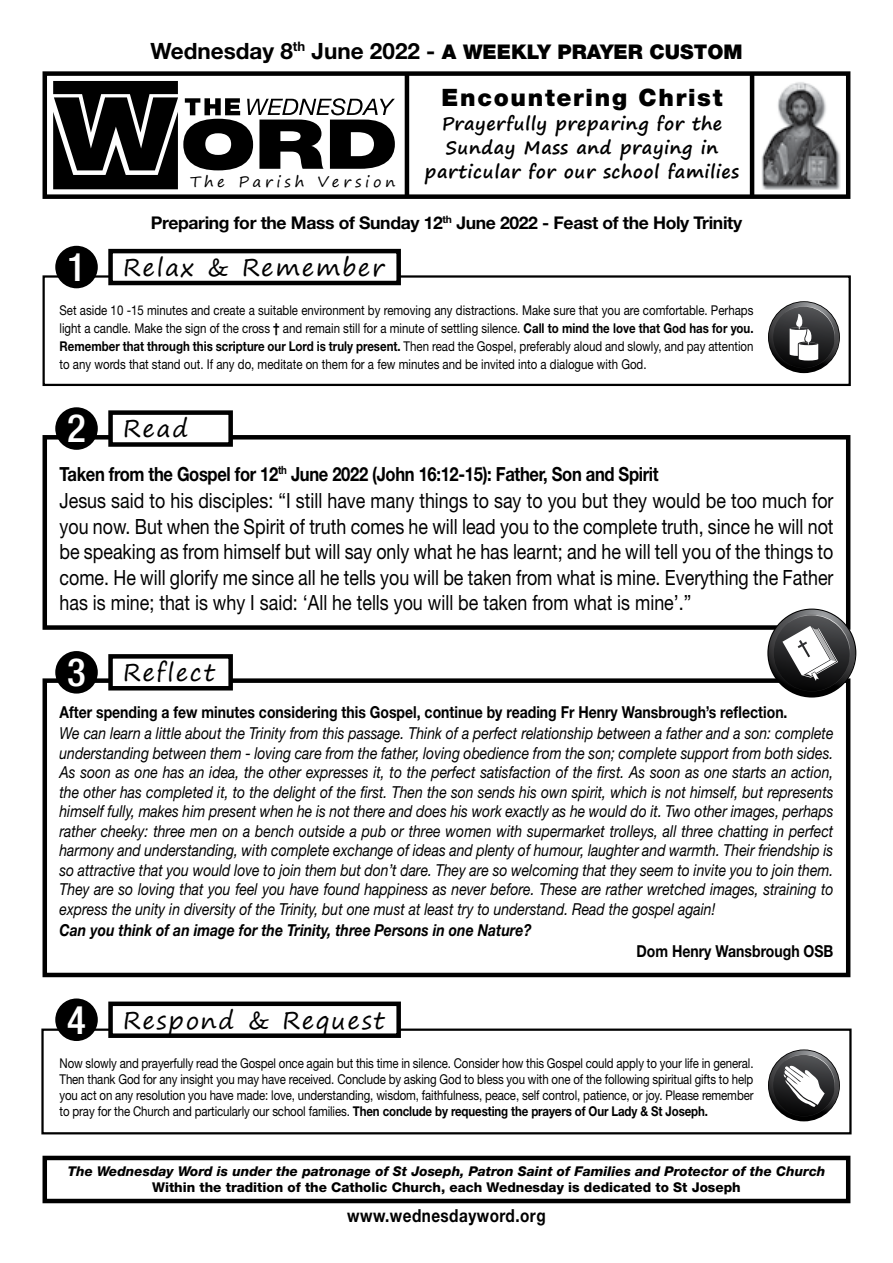
<style>
.page{position:relative;width:893px;height:1263px;background:#fff}
.page>*{position:absolute;margin:0;border:0;box-sizing:border-box;transform-origin:0 0}
.t1{font:24px "Segoe Print";letter-spacing:.07em;color:#000}
.t2{font:900 24px "Helvetica Neue LT Std";letter-spacing:.07em;color:#000}
.t3{font:700 22.5px "Helvetica Neue LT Std";color:#000}
.t4{font:21px/25.5px "Helvetica Neue LT Std";color:#000;text-align:justify;scale:.85 1}
.t5{font:700 19.5px "Helvetica Neue LT Std";letter-spacing:-.02em;color:#000;scale:.85 1}
.t6{font:700 18px/24px "Segoe Print";letter-spacing:.03em;color:#000;text-align:center}
.t7{font:700 18px "Helvetica Neue LT Std";letter-spacing:.03em;color:#000;scale:.85 1}
.t8{font:700 17.55px "Helvetica Neue LT Std";letter-spacing:-.02em;color:#000}
.t9{font:italic 16.5px/19.5px "Helvetica Neue LT Std";color:#000;text-align:justify;scale:.85 1}
.t10{font:700 16.5px "Helvetica Neue LT Std";color:#000;scale:.85 1}
.t11{font:italic 700 16.5px "Helvetica Neue LT Std";color:#000;scale:.85 1}
.t12{font:15px "Segoe Print";letter-spacing:.25em;color:#000}
.t13{font:13.5px/18px "Helvetica Neue LT Std";letter-spacing:-.005em;color:#000;text-align:justify;scale:.85 1}
.t14{font:italic 800 13.5px "Helvetica Neue LT Std";color:#000}
.t15{font:800 13.5px "Helvetica Neue LT Std";color:#000}
.s1{font-weight:900;font-size:20.25px}
.s2{font-family:"Helvetica Neue LT Std";font-weight:500;font-stretch:condensed;font-size:39px;color:#fff}
.s3{font-weight:700}
</style>
<div class="page">
<div style="left:43px;top:678px;width:807px;height:299px;border:4px solid #000"></div>
<div style="left:111px;top:656px;width:120px;height:32px;background:#fff"></div>
<div style="left:108px;top:654px;width:125px;height:36px;border:4px solid #000"></div>
<div style="left:55px;top:651px;width:43px;height:42px;background:#000;border-radius:50%"></div>
<div style="left:43px;top:435px;width:807px;height:195px;border:4px solid #000"></div>
<div style="left:111px;top:413px;width:120px;height:31px;background:#fff"></div>
<div style="left:108px;top:410px;width:125px;height:37px;border:4px solid #000"></div>
<div style="left:55px;top:407px;width:43px;height:43px;background:#000;border-radius:50%"></div>
<div style="left:43px;top:1156px;width:807px;height:47px;border:4px solid #000"></div>
<div style="left:43px;top:275px;width:808px;height:111px;border:2px solid #000"></div>
<div style="left:111px;top:251px;width:288px;height:32px;background:#fff"></div>
<div style="left:108px;top:249px;width:293px;height:36px;border:4px solid #000"></div>
<div style="left:55px;top:246px;width:43px;height:42px;background:#000;border-radius:50%"></div>
<img style="left:761px;top:82px;width:79px;height:108px">
<div style="left:43px;top:71px;width:807px;height:128px;border:4px solid #000"></div>
<hr style="left:405px;top:74px;width:4px;height:123px;background:#000">
<hr style="left:750px;top:74px;width:4px;height:123px;background:#000">
<svg style="left:53px;top:81px;width:342px;height:108px"></svg>
<svg style="left:769px;top:302px;width:70px;height:70px"></svg>
<svg style="left:773px;top:306px;width:66px;height:66px"></svg>
<div style="left:41px;top:1028px;width:811px;height:106px;border:2px solid #000"></div>
<div style="left:111px;top:1004px;width:288px;height:32px;background:#fff"></div>
<div style="left:108px;top:1001px;width:293px;height:37px;border:4px solid #000"></div>
<div style="left:55px;top:998px;width:43px;height:43px;background:#000;border-radius:50%"></div>
<svg style="left:769px;top:1050px;width:70px;height:70px"></svg>
<svg style="left:773px;top:1054px;width:66px;height:66px"></svg>
<svg style="left:768px;top:610px;width:87px;height:86px"></svg>
<svg style="left:773px;top:615px;width:82px;height:81px"></svg>
<h2 class="t3" style="left:150px;top:37px;width:594px">Wednesday 8<sup>th</sup> June 2022 - <span class="s1">A WEEKLY PRAYER CUSTOM</span></h2>
<p class="t12" style="left:190px;top:168px;width:207px">The Parish Version</p>
<h1 class="t2" style="left:442px;top:83px;width:282px">Encountering Christ</h1>
<p class="t6" style="left:425px;top:111px;width:316px">Prayerfully preparing for the<br>Sunday Mass and praying in particular for our school families</p>
<p class="t8" style="left:151px;top:211px;width:593px">Preparing for the Mass of Sunday 12<sup>th</sup> June 2022 - Feast of the Holy Trinity</p>
<h1 class="t1" style="left:67px;top:246px;width:319px"><span class="s2">1</span> Relax &amp; Remember</h1>
<p class="t13" style="left:60px;top:301px;width:818px">Set aside 10 -15 minutes and create a suitable environment by removing any distractions. Make sure that you are comfortable. Perhaps light a candle. Make the sign of the cross <span class="s3">†</span> and remain still for a minute of settling silence. <span class="s3">Call to mind the love that God has for you.<br>Remember that through this scripture our Lord is truly present.</span> Then read the Gospel, preferably aloud and slowly, and pay attention to any words that stand out. If any do, meditate on them for a few minutes and be invited into a dialogue with God.</p>
<h1 class="t1" style="left:67px;top:407px;width:123px"><span class="s2">2</span> Read</h1>
<p class="t5" style="left:60px;top:462px;width:706px">Taken from the Gospel for 12<sup>th</sup> June 2022 (John 16:12-15): Father, Son and Spirit</p>
<p class="t4" style="left:60px;top:488px;width:912px">Jesus said to his disciples: “I still have many things to say to you but they would be too much for you now. But when the Spirit of truth comes he will lead you to the complete truth, since he will not be speaking as from himself but will say only what he has learnt; and he will tell you of the things to come. He will glorify me since all he tells you will be taken from what is mine. Everything the Father has is mine; that is why I said: ‘All he tells you will be taken from what is mine’.”</p>
<h1 class="t1" style="left:67px;top:651px;width:149px"><span class="s2">3</span> Reflect</h1>
<p class="t10" style="left:60px;top:701px;width:858px">After spending a few minutes considering this Gospel, continue by reading Fr Henry Wansbrough’s reflection.</p>
<p class="t9" style="left:60px;top:723px;width:912px">We can learn a little about the Trinity from this passage. Think of a perfect relationship between a father and a son: complete understanding between them - loving care from the father, loving obedience from the son; complete support from both sides.<br>As soon as one has an idea, the other expresses it, to the perfect satisfaction of the first. As soon as one starts an action, the other has completed it, to the delight of the first. Then the son sends his own spirit, which is not himself, but represents himself fully, makes him present when he is not there and does his work exactly as he would do it. Two other images, perhaps rather cheeky: three men on a bench outside a pub or three women with supermarket trolleys, all three chatting in perfect harmony and understanding, with complete exchange of ideas and plenty of humour, laughter and warmth. Their friendship is so attractive that you would love to join them but don’t dare. They are so welcoming that they seem to invite you to join them.<br>They are so loving that you feel you have found happiness as never before. These are rather wretched images, straining to express the unity in diversity of the Trinity, but one must at least try to understand. Read the gospel again!</p>
<p class="t11" style="left:60px;top:920px;width:557px">Can you think of an image for the Trinity, three Persons in one Nature?</p>
<p class="t10" style="left:636px;top:940px;width:233px">Dom Henry Wansbrough OSB</p>
<h1 class="t1" style="left:67px;top:998px;width:319px"><span class="s2">4</span> Respond &amp; Request</h1>
<p class="t13" style="left:60px;top:1054px;width:818px;line-height:16.2px">Now slowly and prayerfully read the Gospel once again but this time in silence. Consider how this Gospel could apply to your life in general.<br>Then thank God for any insight you may have received. Conclude by asking God to bless you with one of the following spiritual gifts to help you act on any resolution you have made: love, understanding, wisdom, faithfulness, peace, self control, patience, or joy. Please remember to pray for the Church and particularly our school families. <span class="s3">Then conclude by requesting the prayers of Our Lady &amp; St Joseph.</span></p>
<p class="t14" style="left:68px;top:1163px;width:759px">The Wednesday Word is under the patronage of St Joseph, Patron Saint of Families and Protector of the Church</p>
<p class="t15" style="left:152px;top:1179px;width:590px">Within the tradition of the Catholic Church, each Wednesday is dedicated to St Joseph</p>
<p class="t7" style="left:347px;top:1204px;width:235px">www.wednesdayword.org</p>
</div>
